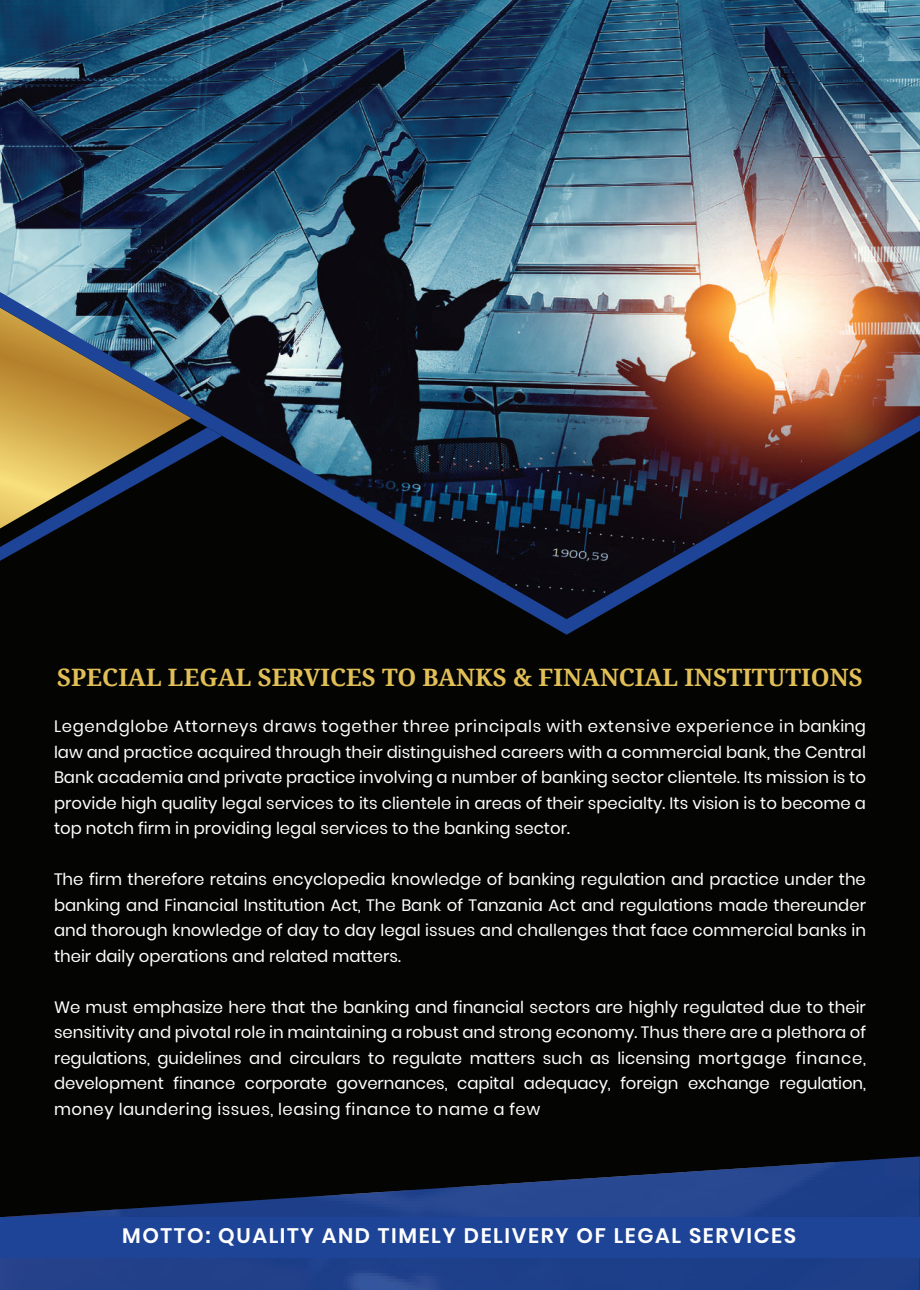
<style>
.page{position:relative;width:920px;height:1290px;background:#040503}
.page>*{position:absolute;margin:0;border:0;box-sizing:border-box;transform-origin:0 0}
.t1{font:700 24px "Noto Serif";color:#e2bf56}
.t2{font:600 21px "Poppins";letter-spacing:.075em;color:#fff}
.t3{font:16.5px/25.5px "Poppins";color:#fff;text-align:justify}
</style>
<div class="page">
<svg style="left:0;top:1156px;width:920px;height:134px;fill:#1d3e89"></svg>
<div style="left:0;top:1217px;width:920px;height:40px;background:#1e4497"></div>
<img style="left:0;top:0;width:920px;height:619px">
<h1 class="t1" style="left:57px;top:661px;width:807px">SPECIAL LEGAL SERVICES TO BANKS &amp; FINANCIAL INSTITUTIONS</h1>
<p class="t3" style="left:54px;top:714px;width:814px">Legendglobe Attorneys draws together three principals with extensive experience in banking law and practice acquired through their distinguished careers with a commercial bank, the Central Bank academia and private practice involving a number of banking sector clientele. Its mission is to provide high quality legal services to its clientele in areas of their specialty. Its vision is to become a top notch firm in providing legal services to the banking sector.</p>
<p class="t3" style="left:54px;top:867px;width:813px">The firm therefore retains encyclopedia knowledge of banking regulation and practice under the banking and Financial Institution Act, The Bank of Tanzania Act and regulations made thereunder and thorough knowledge of day to day legal issues and challenges that face commercial banks in their daily operations and related matters.</p>
<p class="t3" style="left:54px;top:994px;width:813px">We must emphasize here that the banking and financial sectors are highly regulated due to their sensitivity and pivotal role in maintaining a robust and strong economy. Thus there are a plethora of regulations, guidelines and circulars to regulate matters such as licensing mortgage finance, development finance corporate governances, capital adequacy, foreign exchange regulation, money laundering issues, leasing finance to name a few</p>
<p class="t2" style="left:122px;top:1224px;width:675px">MOTTO: QUALITY AND TIMELY DELIVERY OF LEGAL SERVICES</p>
</div>
